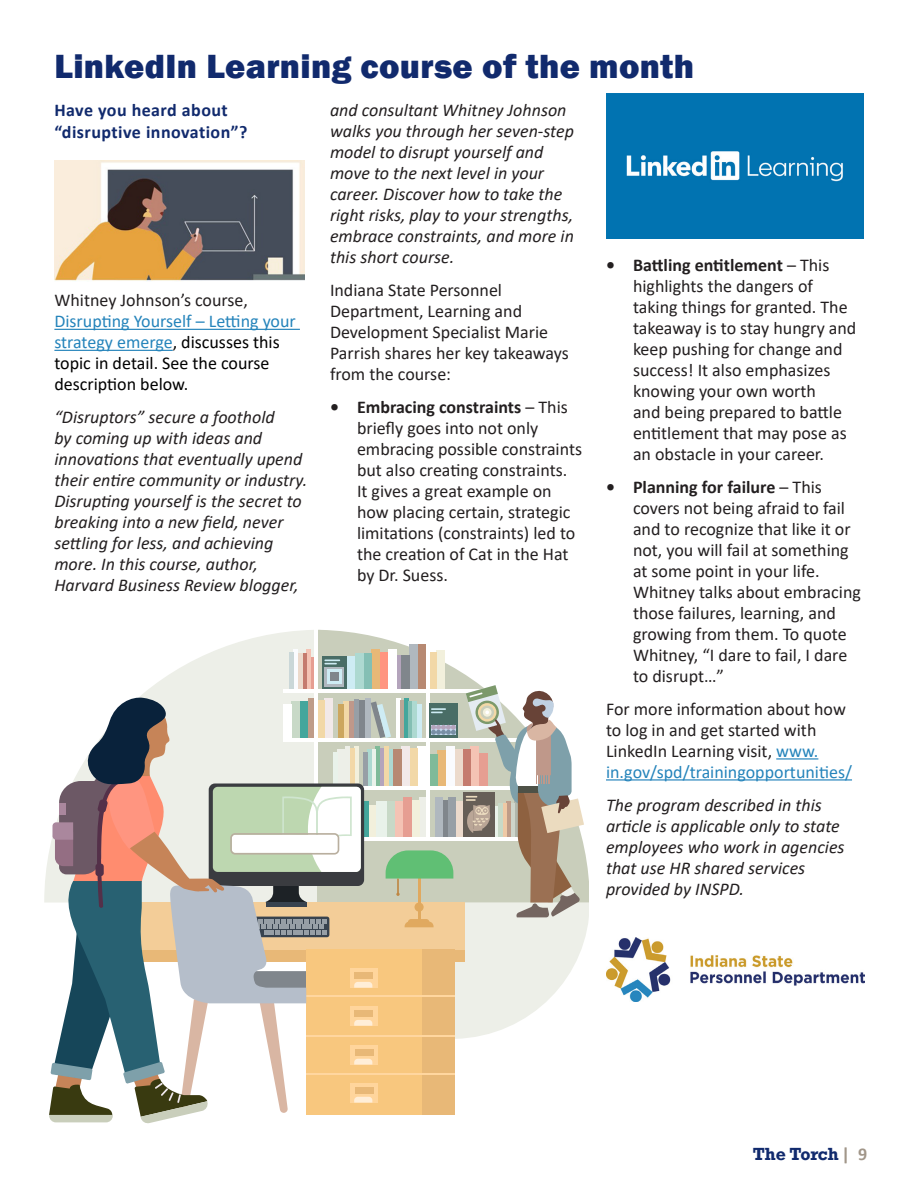
<style>
.page{position:relative;width:918px;height:1188px;background:#fff}
.page>*{position:absolute;margin:0;border:0;box-sizing:border-box;transform-origin:0 0}
.Headline_Regular{font:800 34.5px "Franklin Gothic";letter-spacing:.01em;color:#112a6d}
.t1{font:18px/21px "Calibri";color:#231f20}
.t2{font:italic 18px/21px "Calibri";color:#231f20}
.t3{font:18px/21px "Calibri";color:#000}
.Sub_Head{font:700 18px/21.6px "Calibri";letter-spacing:.025em;color:#112a6d}
.t4{font:700 16.5px "Rockwell";letter-spacing:-.015em;color:#112a6d}
.s1{font-weight:700}
.s2{color:#2584bb}
.s3{color:#231f20}
.s4{font-family:"Calibri";font-size:18px;color:#a19689}
</style>
<div class="page">
<hr style="left:54px;top:329px;width:246px;height:1px;background:#2584bb">
<hr style="left:54px;top:350px;width:119px;height:1px;background:#2584bb">
<hr style="left:776px;top:758px;width:42px;height:2px;background:#2584bb">
<hr style="left:606px;top:779px;width:246px;height:2px;background:#2584bb">
<div style="left:606px;top:94px;width:258px;height:145px;background:#0173b1"></div>
<svg style="left:44px;top:630px;width:270px;height:273px"></svg>
<svg style="left:318px;top:630px;width:162px;height:55px"></svg>
<div style="left:310px;top:657px;width:5px;height:32px;background:#e69e92"></div>
<svg style="left:306px;top:650px;width:4px;height:35px"></svg>
<svg style="left:302px;top:653px;width:4px;height:32px"></svg>
<hr style="left:298px;top:653px;width:4px;height:36px;background:#ecdacc">
<hr style="left:294px;top:650px;width:4px;height:39px;background:#fafbfe">
<hr style="left:290px;top:652px;width:4px;height:37px;background:#cad7d8">
<div style="left:437px;top:650px;width:8px;height:40px;background:#f2f0dc"></div>
<div style="left:429px;top:652px;width:8px;height:37px;background:#f2d8a7"></div>
<div style="left:418px;top:645px;width:8px;height:44px;background:#b78972"></div>
<div style="left:410px;top:645px;width:8px;height:44px;background:#b0b8bf"></div>
<div style="left:401px;top:655px;width:9px;height:34px;background:#80868c"></div>
<div style="left:396px;top:655px;width:5px;height:34px;background:#b4a4bc"></div>
<div style="left:388px;top:650px;width:8px;height:39px;background:#fff"></div>
<div style="left:380px;top:652px;width:8px;height:37px;background:#ff9580"></div>
<div style="left:372px;top:650px;width:8px;height:39px;background:#e8b877"></div>
<div style="left:363px;top:653px;width:9px;height:36px;background:#84bfb4"></div>
<div style="left:355px;top:653px;width:8px;height:36px;background:#add9d1"></div>
<div style="left:347px;top:656px;width:8px;height:33px;background:#ceecf4"></div>
<div style="left:322px;top:656px;width:25px;height:33px;background:#496d66"></div>
<div style="left:324px;top:667px;width:20px;height:20px;background:#b0b8bf"></div>
<svg style="left:327px;top:669px;width:15px;height:15px"></svg>
<div style="left:330px;top:673px;width:8px;height:8px;background:#80868c"></div>
<svg style="left:324px;top:660px;width:16px;height:4px"></svg>
<hr style="left:426px;top:625px;width:3px;height:215px;background:#fff">
<svg style="left:49px;top:685px;width:539px;height:439px"></svg>
<img style="left:54px;top:160px;width:251px;height:121px">
<img style="left:606px;top:938px;width:258px;height:63px">
<p class="Headline_Regular" style="left:54px;top:44px;width:641px">LinkedIn Learning course of the month</p>
<p class="Sub_Head" style="left:54px;top:99px;width:195px">Have you heard about “disruptive innovation”?</p>
<p class="t2" style="left:330px;top:99px;width:245px">and consultant Whitney Johnson walks you through her seven-step model to disrupt yourself and move to the next level in your career. Discover how to take the right risks, play to your strengths, embrace constraints, and more in this short course.</p>
<p class="t1" style="left:330px;top:279px;width:240px">Indiana State Personnel<br>Department, Learning and<br>Development Specialist Marie<br>Parrish shares her key takeaways from the course:</p>
<p class="t1" style="left:357px;top:396px;width:227px;text-indent:-27px"><span class="s1">• Embracing constraints</span> – This briefly goes into not only embracing possible constraints but also creating constraints.<br>It gives a great example on how placing certain, strategic limitations (constraints) led to the creation of Cat in the Hat by Dr. Suess.</p>
<p class="t1" style="left:633px;top:254px;width:225px;text-indent:-27px"><span class="s1">• Battling entitlement</span> – This highlights the dangers of taking things for granted. The takeaway is to stay hungry and keep pushing for change and success! It also emphasizes knowing your own worth<br>and being prepared to battle entitlement that may pose as an obstacle in your career.</p>
<p class="t1" style="left:633px;top:476px;width:229px;text-indent:-27px"><span class="s1">• Planning for failure</span> – This covers not being afraid to fail and to recognize that like it or not, you will fail at something at some point in your life.<br>Whitney talks about embracing those failures, learning, and growing from them. To quote<br>Whitney, “I dare to fail, I dare to disrupt…”</p>
<p class="t1" style="left:606px;top:698px;width:247px">For more information about how to log in and get started with<br>LinkedIn Learning visit, <span class="s2">www. in.gov/spd/trainingopportunities/</span></p>
<p class="t2" style="left:606px;top:794px;width:240px">The program described in this article is applicable only to state employees who work in agencies that use HR shared services provided by INSPD.</p>
<p class="t3" style="left:54px;top:289px;width:243px"><span class="s3">Whitney Johnson’s course,<br></span><span class="s2">Disrupting Yourself – Letting your strategy emerge</span>, discusses this topic in detail. See the course description below.</p>
<p class="t2" style="left:54px;top:406px;width:254px">“Disruptors” secure a foothold<br>by coming up with ideas and innovations that eventually upend their entire community or industry.<br>Disrupting yourself is the secret to breaking into a new field, never settling for less, and achieving more. In this course, author,<br>Harvard Business Review blogger,</p>
<p class="t4" style="left:753px;top:1143px;width:116px">The Torch <span class="s4">| 9</span></p>
</div>
